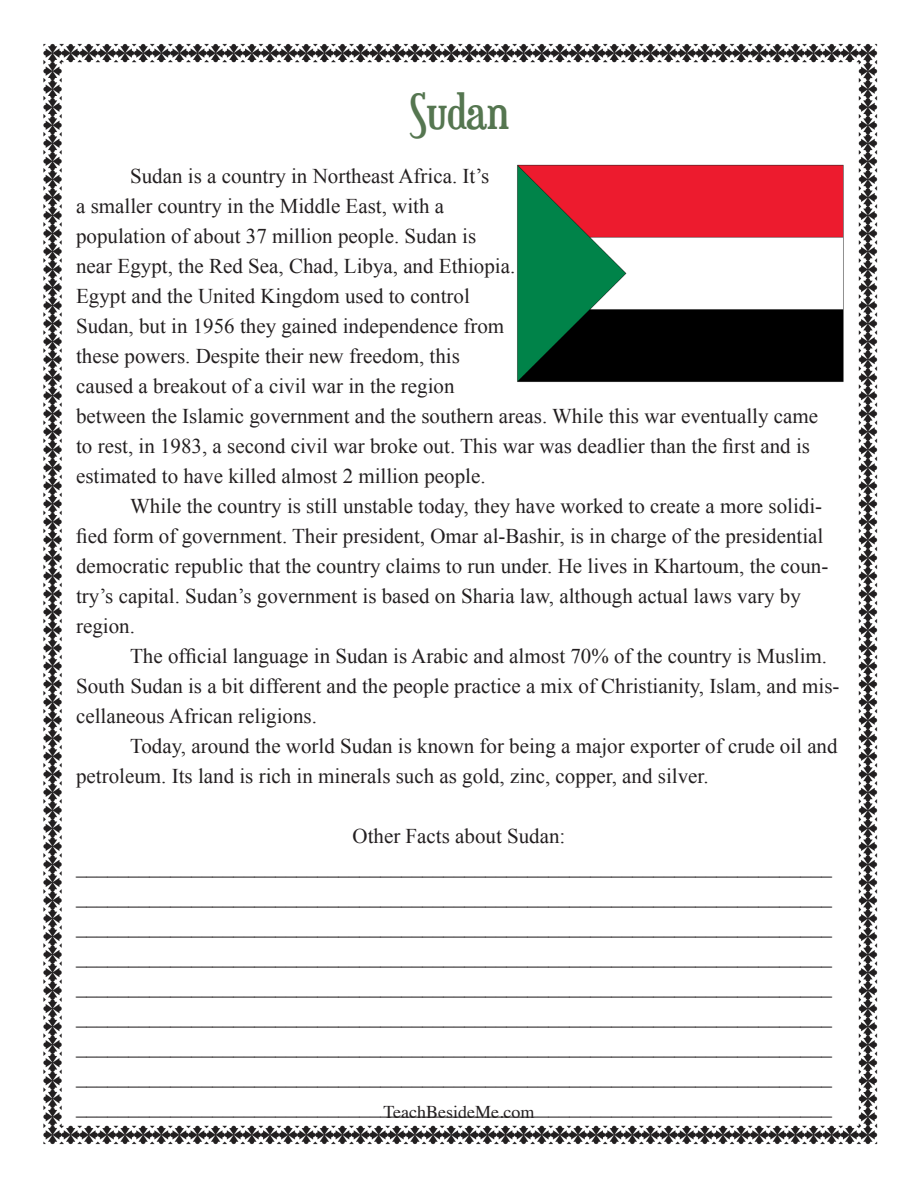
<style>
.page{position:relative;width:918px;height:1188px;background:#fff}
.page>*{position:absolute;margin:0;border:0;box-sizing:border-box;transform-origin:0 0}
.t1{font:48px "Euphorigenic";color:#557650}
.t2{font:21px/30px "Times New Roman";color:#231f20}
.t3{font:18px "Times";color:#231f20}
</style>
<div class="page">
<img style="left:43px;top:43px;width:835px;height:1102px">
<img style="left:506px;top:156px;width:349px;height:238px">
<p class="t1" style="left:409px;top:82px;width:101px">Sudan</p>
<p class="t2" style="left:130px;top:161px;width:361px">Sudan is a country in Northeast Africa. It’s</p>
<p class="t2" style="left:76px;top:191px;width:370px">a smaller country in the Middle East, with a</p>
<p class="t2" style="left:76px;top:221px;width:402px">population of about 37 million people. Sudan is</p>
<p class="t2" style="left:76px;top:251px;width:441px">near Egypt, the Red Sea, Chad, Libya, and Ethiopia.</p>
<p class="t2" style="left:76px;top:281px;width:395px">Egypt and the United Kingdom used to control</p>
<p class="t2" style="left:76px;top:311px;width:430px">Sudan, but in 1956 they gained independence from</p>
<p class="t2" style="left:76px;top:341px;width:385px">these powers. Despite their new freedom, this</p>
<p class="t2" style="left:76px;top:371px;width:380px">caused a breakout of a civil war in the region</p>
<p class="t2" style="left:76px;top:401px;width:743px">between the Islamic government and the southern areas. While this war eventually came to rest, in 1983, a second civil war broke out. This war was deadlier than the first and is estimated to have killed almost 2 million people.</p>
<p class="t2" style="left:76px;top:491px;width:754px;text-indent:54px">While the country is still unstable today, they have worked to create a more solidi&shy;fied form of government. Their president, Omar al-Bashir, is in charge of the presidential democratic republic that the country claims to run under. He lives in Khartoum, the coun&shy;try’s capital. Sudan’s government is based on Sharia law, although actual laws vary by region.</p>
<p class="t2" style="left:76px;top:641px;width:765px;text-indent:54px">The official language in Sudan is Arabic and almost 70% of the country is Muslim.<br>South Sudan is a bit different and the people practice a mix of Christianity, Islam, and mis&shy;cellaneous African religions.</p>
<p class="t2" style="left:76px;top:731px;width:763px;text-indent:54px">Today, around the world Sudan is known for being a major exporter of crude oil and petroleum. Its land is rich in minerals such as gold, zinc, copper, and silver.</p>
<p class="t2" style="left:353px;top:821px;width:214px">Other Facts about Sudan:</p>
<p class="t2" style="left:76px;top:851px;width:758px">________________________________________________________________________</p>
<p class="t2" style="left:76px;top:881px;width:758px">________________________________________________________________________</p>
<p class="t2" style="left:76px;top:911px;width:758px">________________________________________________________________________</p>
<p class="t2" style="left:76px;top:941px;width:758px">________________________________________________________________________</p>
<p class="t2" style="left:76px;top:971px;width:758px">________________________________________________________________________</p>
<p class="t2" style="left:76px;top:1001px;width:758px">________________________________________________________________________</p>
<p class="t2" style="left:76px;top:1031px;width:758px">________________________________________________________________________</p>
<p class="t2" style="left:76px;top:1061px;width:758px">________________________________________________________________________</p>
<p class="t2" style="left:76px;top:1091px;width:758px">________________________________________________________________________</p>
<p class="t3" style="left:383px;top:1095px;width:153px">TeachBesideMe.com</p>
</div>
